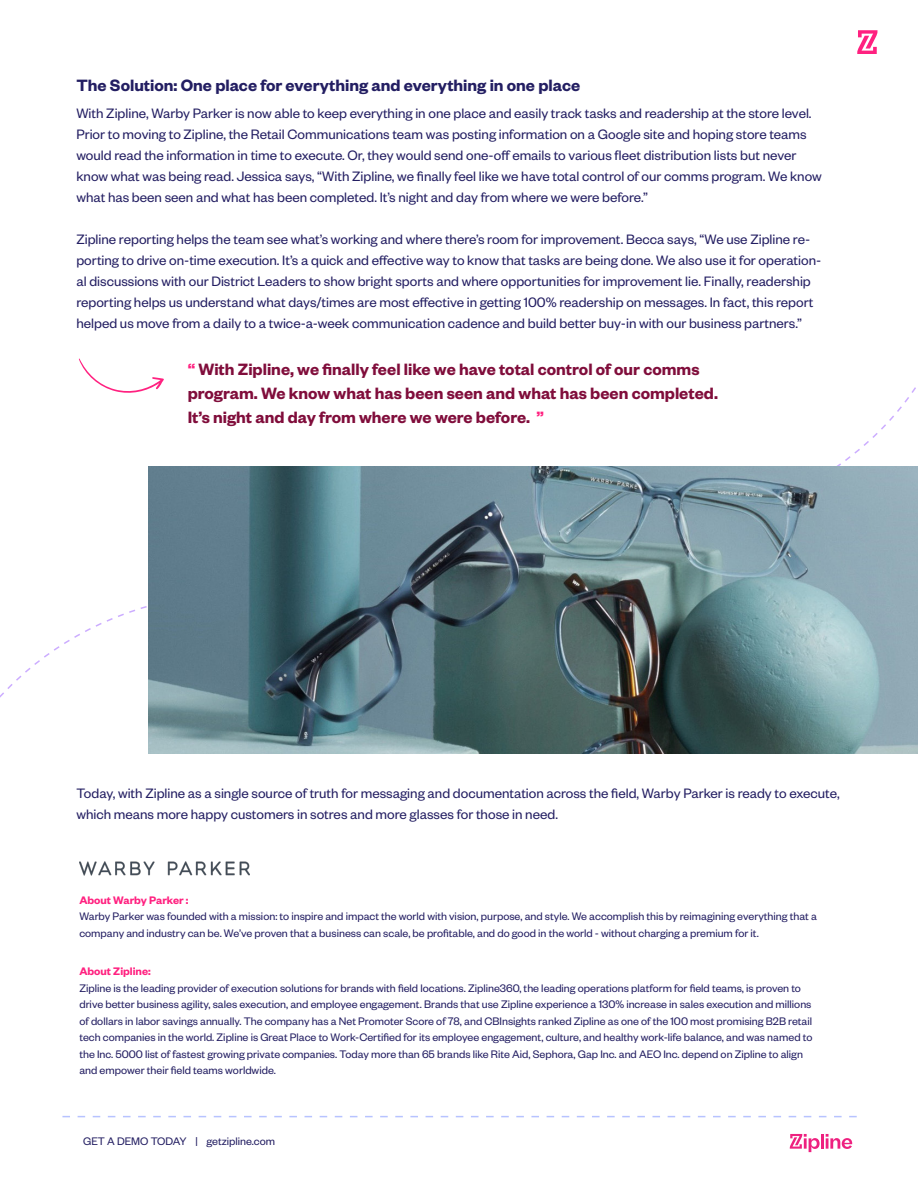
<style>
.page{position:relative;width:918px;height:1188px;background:#fff}
.page>*{position:absolute;margin:0;border:0;box-sizing:border-box;transform-origin:0 0}
.t1{font:600 18px/24px "Founders Grotesk";color:#800d3b}
.t2{font:600 18px "Founders Grotesk";color:#231e62}
.t3{font:15px/21px "Founders Grotesk";color:#231e62}
.t4{font:12px/16.5px "Founders Grotesk";color:#231e62}
.t5{font:600 12px "Founders Grotesk";color:#ff2180}
.s1{color:#ff2180}
</style>
<div class="page">
<svg style="left:857px;top:30px;width:21px;height:24px"></svg>
<svg style="left:790px;top:1134px;width:30px;height:18px"></svg>
<hr style="left:821px;top:1134px;width:3px;height:15px;background:#ee2180">
<svg style="left:826px;top:1134px;width:26px;height:15px"></svg>
<svg style="left:62px;top:1116px;width:795px;height:1px"></svg>
<img style="left:148px;top:466px;width:770px;height:287px">
<svg style="left:79px;top:358px;width:85px;height:35px"></svg>
<img style="left:79px;top:862px;width:171px;height:13px">
<p class="t2" style="left:76px;top:74px;width:505px">The Solution: One place for everything and everything in one place</p>
<p class="t3" style="left:76px;top:102px;width:747px">With Zipline, Warby Parker is now able to keep everything in one place and easily track tasks and readership at the store level.<br>Prior to moving to Zipline, the Retail Communications team was posting information on a Google site and hoping store teams would read the information in time to execute. Or, they would send one-off emails to various fleet distribution lists but never know what was being read. Jessica says, “With Zipline, we finally feel like we have total control of our comms program. We know what has been seen and what has been completed. It’s night and day from where we were before.”</p>
<p class="t3" style="left:76px;top:228px;width:746px">Zipline reporting helps the team see what’s working and where there’s room for improvement. Becca says, “We use Zipline re&shy;porting to drive on-time execution. It’s a quick and effective way to know that tasks are being done. We also use it for operation&shy;al discussions with our District Leaders to show bright sports and where opportunities for improvement lie. Finally, readership reporting helps us understand what days/times are most effective in getting 100% readership on messages. In fact, this report helped us move from a daily to a twice-a-week communication cadence and build better buy-in with our business partners.”</p>
<p class="t1" style="left:188px;top:356px;width:532px"><span class="s1">“</span> With Zipline, we finally feel like we have total control of our comms program. We know what has been seen and what has been completed.<br>It’s night and day from where we were before. <span class="s1">”</span></p>
<p class="t3" style="left:76px;top:782px;width:765px">Today, with Zipline as a single source of truth for messaging and documentation across the field, Warby Parker is ready to execute, which means more happy customers in sotres and more glasses for those in need.</p>
<p class="t5" style="left:79px;top:892px;width:111px">About Warby Parker :</p>
<p class="t4" style="left:79px;top:908px;width:739px">Warby Parker was founded with a mission: to inspire and impact the world with vision, purpose, and style. We accomplish this by reimagining everything that a company and industry can be. We’ve proven that a business can scale, be profitable, and do good in the world - without charging a premium for it.</p>
<p class="t5" style="left:79px;top:964px;width:73px">About Zipline:</p>
<p class="t4" style="left:79px;top:979px;width:735px">Zipline is the leading provider of execution solutions for brands with field locations. Zipline360, the leading operations platform for field teams, is proven to drive better business agility, sales execution, and employee engagement. Brands that use Zipline experience a 130% increase in sales execution and millions of dollars in labor savings annually. The company has a Net Promoter Score of 78, and CBInsights ranked Zipline as one of the 100 most promising B2B retail tech companies in the world. Zipline is Great Place to Work-Certified for its employee engagement, culture, and healthy work-life balance, and was named to the Inc. 5000 list of fastest growing private companies. Today more than 65 brands like Rite Aid, Sephora, Gap Inc. and AEO Inc. depend on Zipline to align and empower their field teams worldwide.</p>
<p class="t4" style="left:83px;top:1133px;width:193px">GET A DEMO TODAY | getzipline.com</p>
</div>
